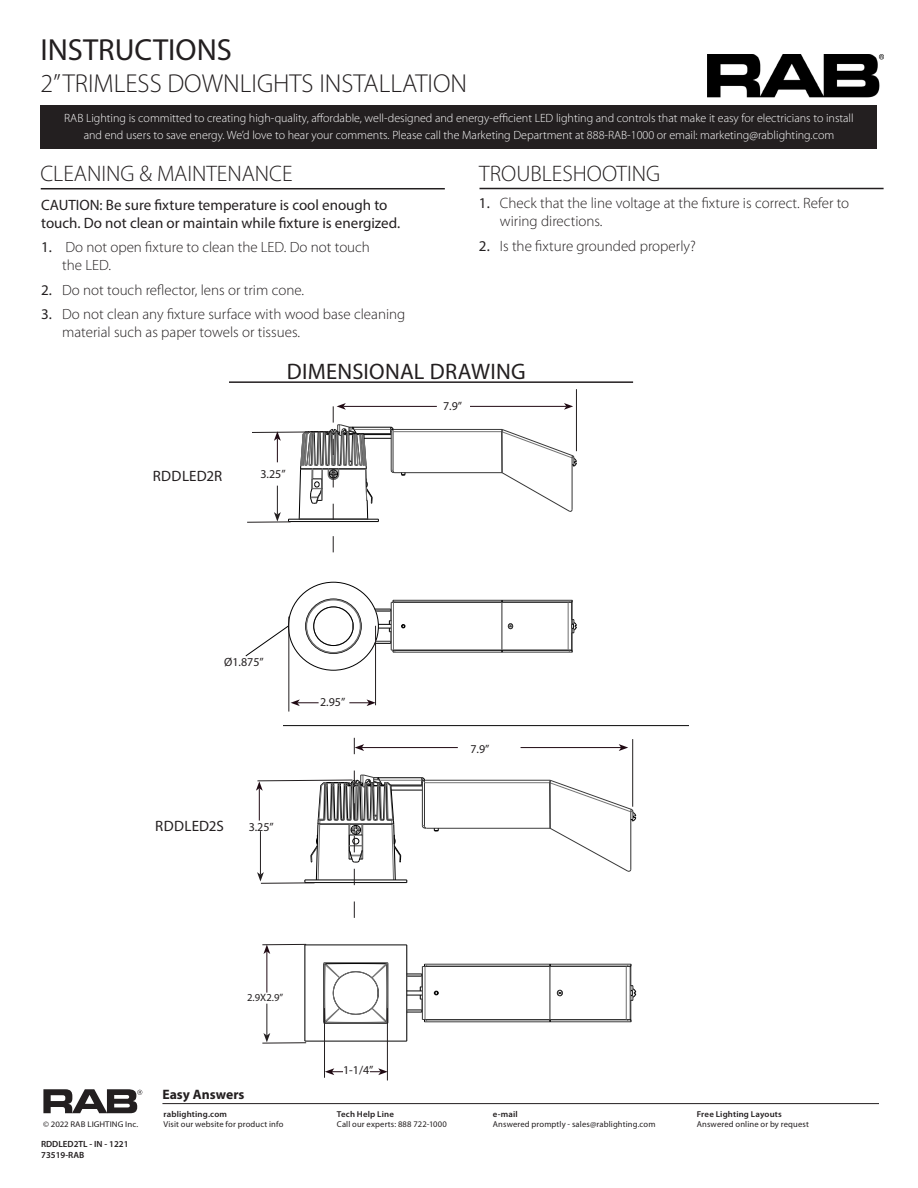
<style>
.page{position:relative;width:918px;height:1188px;background:#fff}
.page>*{position:absolute;margin:0;border:0;box-sizing:border-box;transform-origin:0 0}
.t1{font:30.6px "Myriad Pro";color:#231f20}
.t2{font:300 25.95px "Myriad Pro";color:#231f20}
.Heading{font:300 22.5px "Myriad Pro";color:#231f20}
.t3{font:22.5px "Myriad Pro";letter-spacing:.015em;color:#231f20}
.Heading-2{font:15px/18px "Myriad Pro";color:#231f20}
.t4{font:300 15px/18px "Myriad Pro";color:#231f20}
.t5{font:300 14.85px/18px "Myriad Pro";color:#231f20}
.t6{font:700 13.65px "Myriad Pro";color:#231f20}
.t7{font:300 12px/16.5px "Myriad Pro";color:#fff;text-align:center}
.t8{font:12px "Myriad Pro";color:#231f20}
.t9{font:10.65px "Myriad Pro";color:#231f20}
.t10{font:600 9px "Myriad Pro";color:#231f20}
.t11{font:8.55px/10.2px "Myriad Pro";letter-spacing:.015em;color:#231f20}
.t12{font:600 8.55px "Myriad Pro";letter-spacing:.02em;color:#231f20}
.t13{font:8.25px "Myriad Pro";letter-spacing:.005em;color:#231f20;scale:1.06 1}
.s1{font-weight:400;font-size:15px}
.s2{font-weight:400}
.s3{font-weight:600}
</style>
<div class="page">
<div style="left:40px;top:105px;width:838px;height:44px;background:#231f20"></div>
<img style="left:707px;top:54px;width:176px;height:44px">
<hr style="left:41px;top:188px;width:404px;height:1px;background:#231f20">
<hr style="left:480px;top:188px;width:404px;height:1px;background:#231f20">
<hr style="left:393px;top:652px;width:109px;height:1px;background:#373737">
<hr style="left:502px;top:652px;width:70px;height:1px;background:#373737">
<hr style="left:393px;top:600px;width:179px;height:1px;background:#373737">
<hr style="left:395px;top:472px;width:107px;height:1px;background:#373737">
<div style="left:307px;top:600px;width:53px;height:53px;border:1px solid #727272;border-radius:50%"></div>
<div style="left:314px;top:607px;width:39px;height:39px;border:1px solid #000;border-radius:50%"></div>
<svg style="left:508px;top:623px;width:5px;height:7px"></svg>
<hr style="left:391px;top:650px;width:181px;height:1px;background:#373737">
<hr style="left:391px;top:602px;width:181px;height:1px;background:#373737">
<svg style="left:375px;top:609px;width:16px;height:35px"></svg>
<hr style="left:391px;top:602px;width:1px;height:48px;background:#373737">
<hr style="left:393px;top:602px;width:1px;height:48px;background:#727272">
<hr style="left:501px;top:602px;width:1px;height:48px;background:#727272">
<hr style="left:502px;top:602px;width:1px;height:48px;background:#727272">
<hr style="left:568px;top:602px;width:1px;height:48px;background:#727272">
<svg style="left:401px;top:473px;width:5px;height:3px"></svg>
<hr style="left:393px;top:431px;width:109px;height:1px;background:#727272">
<hr style="left:393px;top:429px;width:109px;height:1px;background:#373737">
<svg style="left:401px;top:624px;width:4px;height:4px"></svg>
<svg style="left:569px;top:600px;width:8px;height:53px"></svg>
<svg style="left:501px;top:429px;width:76px;height:83px"></svg>
<svg style="left:245px;top:625px;width:44px;height:32px"></svg>
<hr style="left:375px;top:626px;width:1px;height:79px;background:#231f20">
<hr style="left:289px;top:617px;width:1px;height:95px;background:#231f20">
<hr style="left:576px;top:389px;width:1px;height:62px;background:#231f20">
<hr style="left:247px;top:522px;width:44px;height:1px;background:#231f20">
<svg style="left:291px;top:699px;width:28px;height:7px"></svg>
<svg style="left:349px;top:699px;width:27px;height:7px"></svg>
<hr style="left:343px;top:406px;width:94px;height:1px;background:#200a13">
<hr style="left:470px;top:406px;width:96px;height:1px;background:#200a13">
<svg style="left:564px;top:403px;width:9px;height:7px"></svg>
<svg style="left:251px;top:403px;width:144px;height:149px"></svg>
<hr style="left:284px;top:726px;width:405px;height:1px;background:#000">
<hr style="left:305px;top:1041px;width:102px;height:1px;background:#000">
<hr style="left:424px;top:1022px;width:126px;height:1px;background:#373737">
<hr style="left:550px;top:1022px;width:81px;height:1px;background:#373737">
<hr style="left:424px;top:1020px;width:126px;height:1px;background:#000">
<hr style="left:550px;top:1020px;width:81px;height:1px;background:#000">
<hr style="left:424px;top:964px;width:207px;height:1px;background:#373737">
<hr style="left:305px;top:945px;width:102px;height:1px;background:#000">
<hr style="left:407px;top:945px;width:1px;height:96px;background:#000">
<hr style="left:305px;top:882px;width:102px;height:1px;background:#000">
<hr style="left:305px;top:880px;width:102px;height:1px;background:#000">
<hr style="left:424px;top:783px;width:1px;height:43px;background:#373737">
<hr style="left:427px;top:828px;width:123px;height:1px;background:#373737">
<hr style="left:391px;top:790px;width:31px;height:1px;background:#000">
<hr style="left:391px;top:786px;width:31px;height:1px;background:#000">
<hr style="left:422px;top:1019px;width:208px;height:1px;background:#373737">
<hr style="left:422px;top:966px;width:208px;height:1px;background:#373737">
<svg style="left:407px;top:974px;width:15px;height:39px"></svg>
<hr style="left:422px;top:967px;width:1px;height:53px;background:#373737">
<hr style="left:425px;top:967px;width:1px;height:53px;background:#727272">
<hr style="left:549px;top:967px;width:1px;height:53px;background:#727272">
<hr style="left:550px;top:967px;width:1px;height:53px;background:#727272">
<hr style="left:626px;top:967px;width:1px;height:53px;background:#727272">
<hr style="left:422px;top:780px;width:1px;height:46px;background:#373737">
<svg style="left:434px;top:828px;width:5px;height:4px"></svg>
<hr style="left:390px;top:785px;width:32px;height:1px;background:#000">
<hr style="left:424px;top:782px;width:126px;height:1px;background:#727272">
<hr style="left:424px;top:780px;width:126px;height:1px;background:#373737">
<hr style="left:379px;top:780px;width:43px;height:1px;background:#727272">
<hr style="left:374px;top:777px;width:48px;height:1px;background:#000">
<svg style="left:557px;top:989px;width:6px;height:8px"></svg>
<svg style="left:434px;top:991px;width:4px;height:4px"></svg>
<svg style="left:422px;top:825px;width:5px;height:4px"></svg>
<svg style="left:421px;top:777px;width:4px;height:8px"></svg>
<svg style="left:627px;top:964px;width:9px;height:58px"></svg>
<svg style="left:549px;top:780px;width:87px;height:92px"></svg>
<hr style="left:324px;top:1008px;width:1px;height:70px;background:#231f20">
<hr style="left:387px;top:1008px;width:1px;height:72px;background:#231f20">
<hr style="left:632px;top:739px;width:1px;height:68px;background:#231f20">
<hr style="left:229px;top:381px;width:404px;height:2px;background:#231f20">
<hr style="left:162px;top:1103px;width:716px;height:1px;background:#231f20">
<svg style="left:43px;top:1089px;width:99px;height:24px"></svg>
<hr style="left:521px;top:747px;width:100px;height:1px;background:#200a13">
<svg style="left:619px;top:744px;width:9px;height:7px"></svg>
<hr style="left:362px;top:747px;width:96px;height:1px;background:#200a13">
<svg style="left:256px;top:738px;width:145px;height:338px"></svg>
<h1 class="t1" style="left:40px;top:31px;width:193px">INSTRUCTIONS</h1>
<h2 class="t2" style="left:40px;top:67px;width:428px">2” TRIMLESS DOWNLIGHTS INSTALLATION</h2>
<p class="t7" style="left:64px;top:110px;width:791px">RAB Lighting is committed to creating high-quality, affordable, well-designed and energy-efficient LED lighting and controls that make it easy for electricians to install and end users to save energy. We’d love to hear your comments. Please call the Marketing Department at 888-RAB-1000 or email: marketing@rablighting.com</p>
<p class="Heading" style="left:40px;top:160px;width:254px">CLEANING &amp; MAINTENANCE</p>
<p class="Heading" style="left:479px;top:160px;width:182px">TROUBLESHOOTING</p>
<p class="Heading-2" style="left:41px;top:195px;width:361px">CAUTION: Be sure fixture temperature is cool enough to touch. Do not clean or maintain while fixture is energized.</p>
<p class="t5" style="left:62px;top:238px;width:309px;text-indent:-21px"><span class="s1">1.</span> Do not open fixture to clean the LED. Do not touch the LED.</p>
<p class="t5" style="left:41px;top:280px;width:264px"><span class="s2">2.</span> Do not touch reflector, lens or trim cone.</p>
<p class="t5" style="left:62px;top:305px;width:345px;text-indent:-21px"><span class="s2">3.</span> Do not clean any fixture surface with wood base cleaning material such as paper towels or tissues.</p>
<p class="t4" style="left:500px;top:194px;width:351px;text-indent:-21px"><span class="s2">1.</span> Check that the line voltage at the fixture is correct. Refer to wiring directions.</p>
<p class="t4" style="left:479px;top:236px;width:218px"><span class="s2">2.</span> Is the fixture grounded properly?</p>
<p class="t3" style="left:287px;top:358px;width:240px">DIMENSIONAL DRAWING</p>
<p class="Heading-2" style="left:153px;top:466px;width:71px">RDDLED2R</p>
<p class="t8" style="left:260px;top:467px;width:27px">3.25”</p>
<p class="t8" style="left:443px;top:399px;width:21px">7.9”</p>
<p class="t8" style="left:224px;top:655px;width:41px">Ø1.875”</p>
<p class="Heading-2" style="left:155px;top:817px;width:70px">RDDLED2S</p>
<p class="t8" style="left:249px;top:820px;width:27px">3.25”</p>
<p class="t8" style="left:320px;top:695px;width:27px">2.95”</p>
<p class="t9" style="left:247px;top:990px;width:38px">2.9X2.9”</p>
<p class="t8" style="left:343px;top:1063px;width:32px">1-1/4”</p>
<p class="t8" style="left:470px;top:742px;width:21px">7.9”</p>
<p class="t6" style="left:162px;top:1087px;width:84px">Easy Answers</p>
<p class="t11" style="left:163px;top:1109px;width:122px"><span class="s3">rablighting.com<br></span>Visit our website for product info</p>
<p class="t11" style="left:337px;top:1109px;width:111px"><span class="s3">Tech Help Line<br></span>Call our experts: 888 722-1000</p>
<p class="t11" style="left:493px;top:1109px;width:164px"><span class="s3">e-mail<br></span>Answered promptly - sales@rablighting.com</p>
<p class="t12" style="left:697px;top:1109px;width:87px">Free Lighting Layouts</p>
<p class="t13" style="left:43px;top:1120px;width:91px">© 2022 RAB LIGHTING Inc.</p>
<p class="t11" style="left:697px;top:1120px;width:114px">Answered online or by request</p>
<p class="t10" style="left:41px;top:1150px;width:45px">73519-RAB</p>
<p class="t10" style="left:41px;top:1138px;width:89px">RDDLED2TL - IN - 1221</p>
</div>
